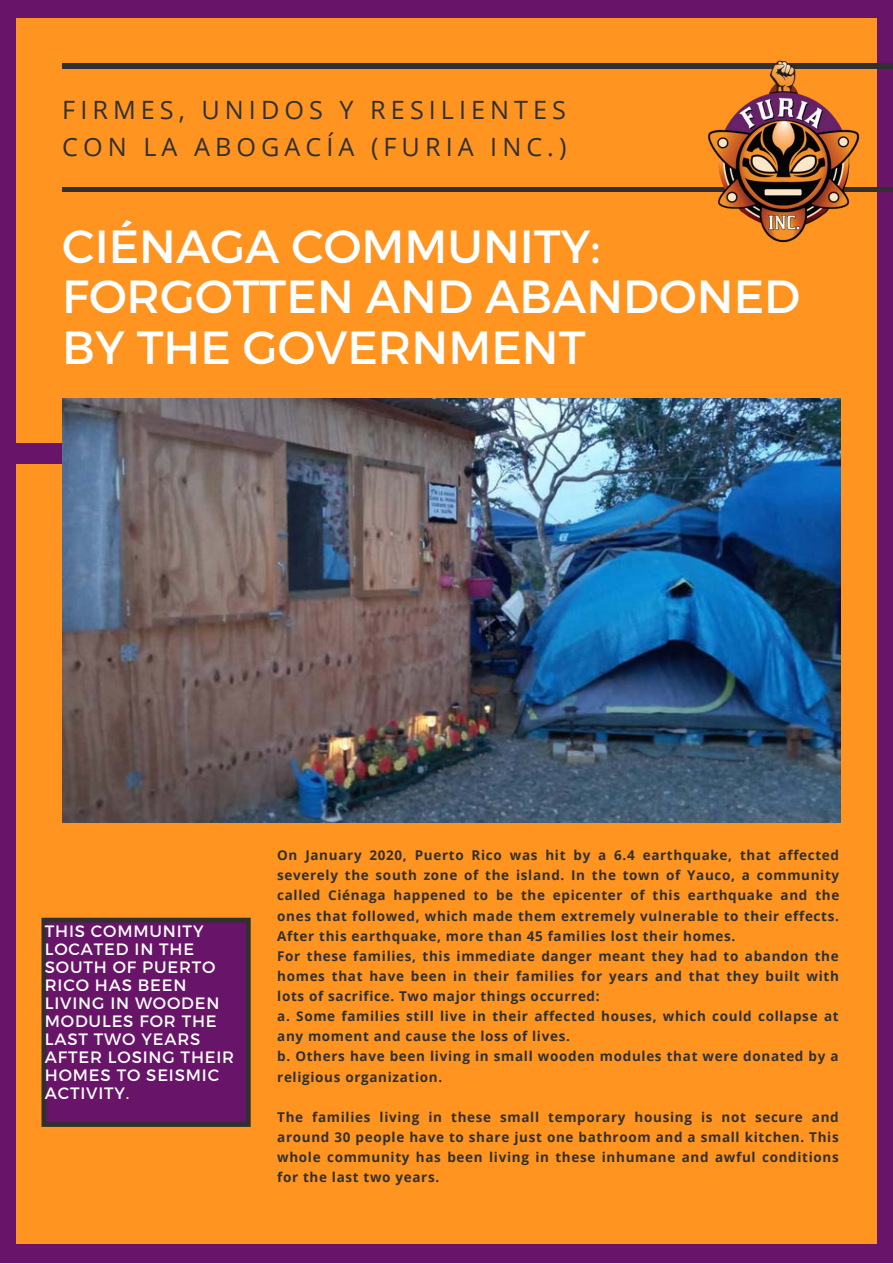
<style>
.page{position:relative;width:893px;height:1264px;background:#fff}
.page>*{position:absolute;margin:0;border:0;box-sizing:border-box;transform-origin:0 0}
.t1{font:46.5px/50.6px "Montserrat";color:#fff}
.t2{font:25.2px/37px "Open Sans";letter-spacing:.2em;color:#303030}
.t3{font:16.5px/18px "Montserrat";letter-spacing:.05em;color:#fff}
.t4{font:700 13.5px/20.1px "Open Sans";letter-spacing:.05em;color:#303030}
.s1{color:#ffeb5b}
</style>
<div class="page">
<div style="left:0;top:0;width:892px;height:1262px;background:#681468"></div>
<div style="left:17px;top:18px;width:859px;height:1226px;background:#ff9421"></div>
<div style="left:62px;top:187px;width:830px;height:5px;background:#303030"></div>
<div style="left:62px;top:63px;width:830px;height:5px;background:#303030"></div>
<div style="left:0;top:443px;width:215px;height:20px;background:#681468"></div>
<img style="left:63px;top:398px;width:777px;height:424px">
<img style="left:704px;top:60px;width:158px;height:183px">
<svg style="left:41px;top:917px;width:210px;height:209px;background:#681962"></svg>
<h2 class="t2" style="left:62px;top:91px;width:505px">FIRMES, UNIDOS Y RESILIENTES<br>CON LA ABOGACÍA (FURIA INC.)</h2>
<h1 class="t1" style="left:62px;top:219px;width:739px">CIÉNAGA COMMUNITY:<br>FORGOTTEN AND ABANDONED<br>BY THE GOVERNMENT</h1>
<p class="t3" style="left:45px;top:921px;width:191px">THIS COMMUNITY<br>LOCATED IN THE<br>SOUTH OF PUERTO<br>RICO HAS BEEN<br>LIVING IN WOODEN<br>MODULES FOR THE<br>LAST TWO YEARS<br>AFTER LOSING THEIR<br>HOMES TO SEISMIC<br>ACTIVITY<span class="s1">.</span></p>
<p class="t4" style="left:277px;top:845px;width:563px">On January 2020, Puerto Rico was hit by a 6.4 earthquake, that affected severely the south zone of the island. In the town of Yauco, a community called Ciénaga happened to be the epicenter of this earthquake and the ones that followed, which made them extremely vulnerable to their effects.<br>After this earthquake, more than 45 families lost their homes.<br>For these families, this immediate danger meant they had to abandon the homes that have been in their families for years and that they built with lots of sacrifice. Two major things occurred:<br>a. Some families still live in their affected houses, which could collapse at any moment and cause the loss of lives.<br>b. Others have been living in small wooden modules that were donated by a religious organization.</p>
<p class="t4" style="left:277px;top:1106px;width:563px;text-align:justify">The families living in these small temporary housing is not secure and around 30 people have to share just one bathroom and a small kitchen. This whole community has been living in these inhumane and awful conditions for the last two years.</p>
</div>
